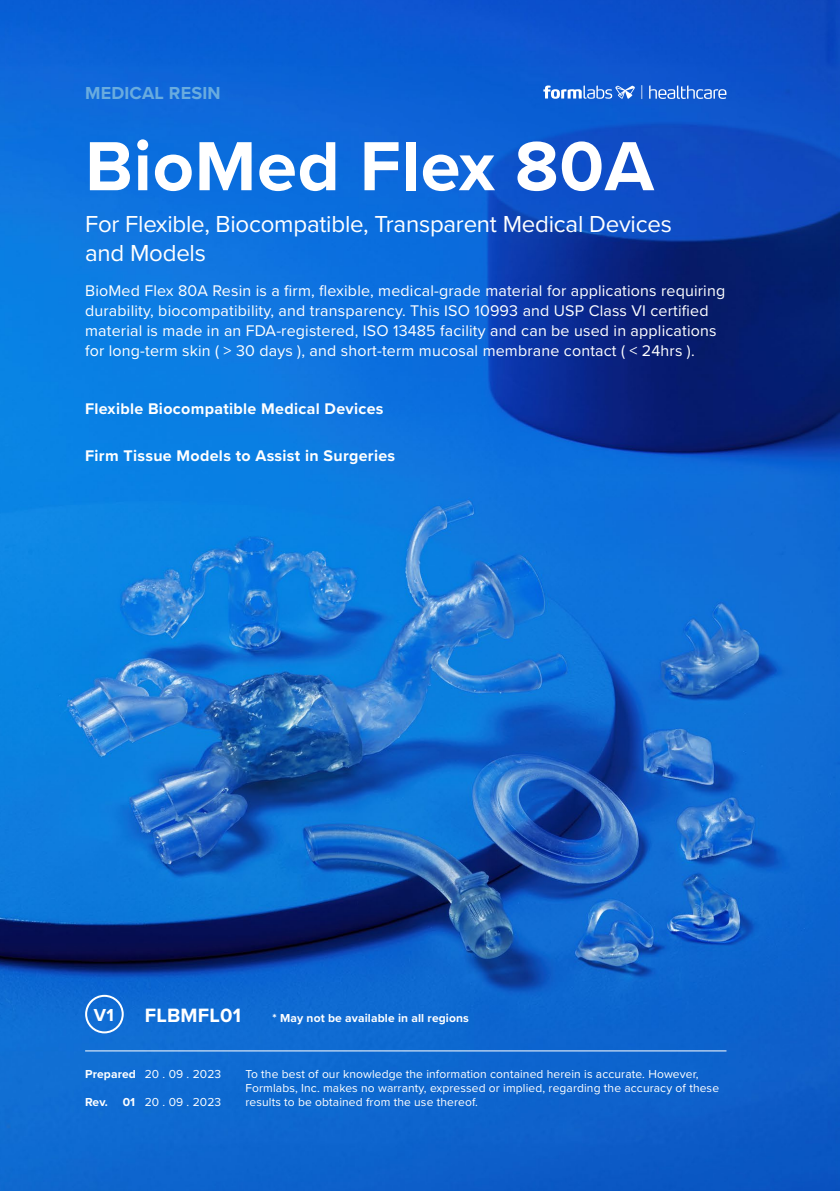
<style>
.page{position:relative;width:840px;height:1191px;background:#fff}
.page>*{position:absolute;margin:0;border:0;box-sizing:border-box;transform-origin:0 0}
.t1{font:700 72px "Proxima Nova";letter-spacing:.01em;color:#fff}
.t2{font:24px/28.8px "Proxima Nova";letter-spacing:-.01em;color:#fff}
.t3{font:700 20px "Proxima Nova";letter-spacing:.01em;color:#fff}
.t4{font:700 18px "Proxima Nova";letter-spacing:.01em;color:#69acdf}
.t5{font:700 18px "Proxima Nova";color:#fff}
.t6{font:16px/20px "Proxima Nova";letter-spacing:.01em;color:#fff}
.t7{font:700 16px "Proxima Nova";letter-spacing:.02em;color:#fff}
.t8{font:12px/14px "Proxima Nova";letter-spacing:.01em;color:#fff}
.t9{font:700 12px "Proxima Nova";letter-spacing:.01em;color:#fff}
.s1{font-weight:700}
</style>
<div class="page">
<img style="left:0;top:0;width:839px;height:1191px">
<hr style="left:85px;top:1050px;width:641px;height:1px;background:#fff">
<div style="left:85px;top:994px;width:39px;height:39px;border:2px solid #fff;border-radius:50%"></div>
<svg style="left:543px;top:85px;width:91px;height:14px"></svg>
<svg style="left:641px;top:85px;width:1px;height:14px"></svg>
<svg style="left:648px;top:85px;width:78px;height:14px"></svg>
<p class="t4" style="left:85px;top:80px;width:137px">MEDICAL RESIN</p>
<h1 class="t1" style="left:85px;top:112px;width:570px">BioMed Flex 80A</h1>
<h2 class="t2" style="left:85px;top:208px;width:588px">For Flexible, Biocompatible, Transparent Medical Devices and Models</h2>
<p class="t6" style="left:85px;top:280px;width:641px">BioMed Flex 80A Resin is a firm, flexible, medical-grade material for applications requiring durability, biocompatibility, and transparency. This ISO 10993 and USP Class VI certified material is made in an FDA-registered, ISO 13485 facility and can be used in applications for long-term skin ( &gt; 30 days ), and short-term mucosal membrane contact ( &lt; 24hrs ).</p>
<p class="t7" style="left:85px;top:397px;width:300px">Flexible Biocompatible Medical Devices</p>
<p class="t7" style="left:85px;top:443px;width:311px">Firm Tissue Models to Assist in Surgeries</p>
<p class="t5" style="left:94px;top:1001px;width:21px">V1</p>
<p class="t3" style="left:145px;top:1000px;width:98px">FLBMFL01</p>
<p class="t9" style="left:272px;top:1009px;width:198px">* May not be available in all regions</p>
<p class="t8" style="left:85px;top:1066px;width:137px"><span class="s1">Prepared</span> 20 . 09 . 2023</p>
<p class="t8" style="left:245px;top:1066px;width:475px">To the best of our knowledge the information contained herein is accurate. However,<br>Formlabs, Inc. makes no warranty, expressed or implied, regarding the accuracy of these</p>
<p class="t8" style="left:85px;top:1094px;width:137px"><span class="s1">Rev. 01</span> 20 . 09 . 2023</p>
<p class="t8" style="left:245px;top:1094px;width:234px">results to be obtained from the use thereof.</p>
</div>
